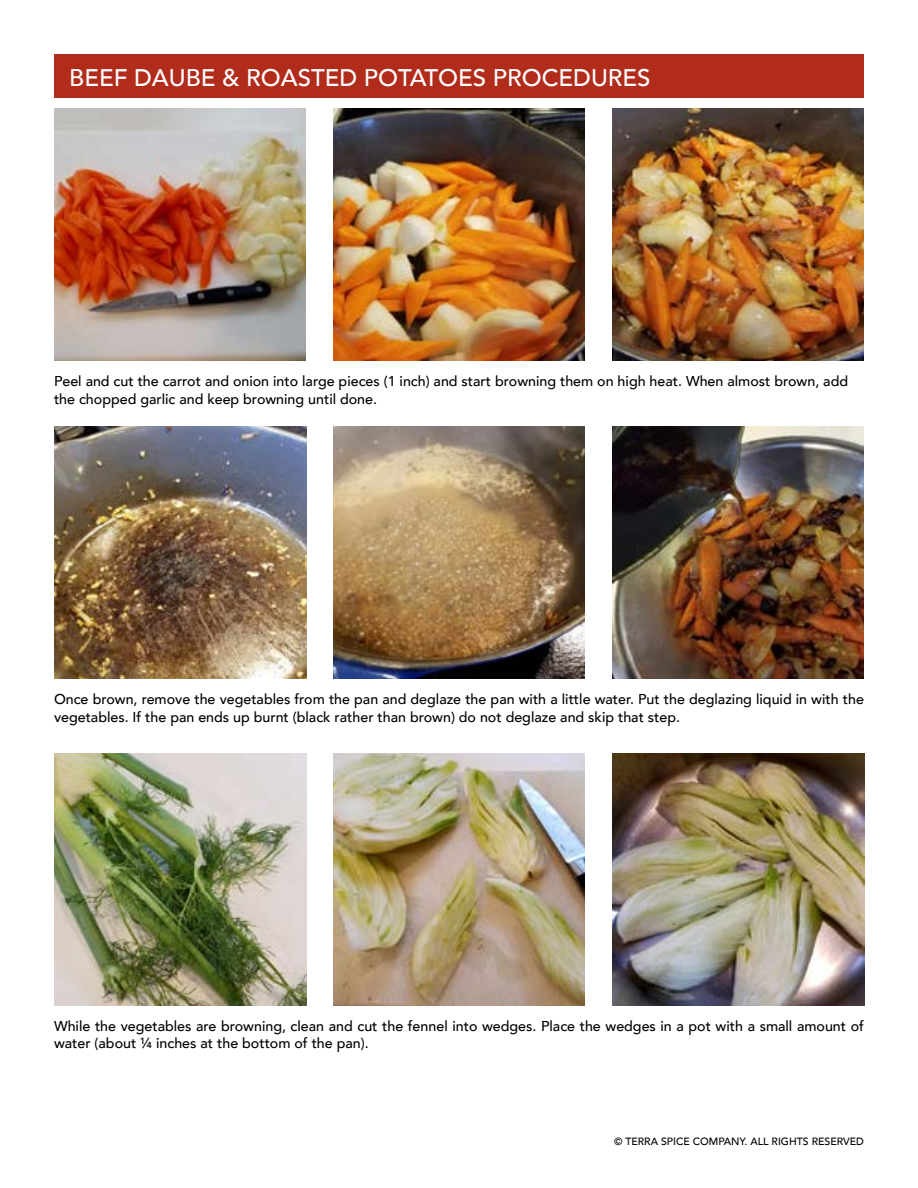
<style>
.page{position:relative;width:918px;height:1188px;background:#fff}
.page>*{position:absolute;margin:0;border:0;box-sizing:border-box;transform-origin:0 0}
.t1{font:500 24px "Avenir";color:#fff}
.t2{font:500 14.25px/17.1px "Avenir";color:#000}
.t3{font:500 10.5px "Avenir";color:#000}
</style>
<div class="page">
<div style="left:54px;top:54px;width:810px;height:43px;background:#b22c1c"></div>
<img style="left:54px;top:109px;width:252px;height:252px">
<img style="left:333px;top:109px;width:252px;height:252px">
<img style="left:612px;top:109px;width:252px;height:252px">
<img style="left:54px;top:427px;width:252px;height:252px">
<img style="left:333px;top:427px;width:252px;height:252px">
<img style="left:612px;top:427px;width:252px;height:252px">
<img style="left:54px;top:753px;width:252px;height:252px">
<img style="left:333px;top:753px;width:252px;height:252px">
<img style="left:612px;top:753px;width:252px;height:252px">
<h1 class="t1" style="left:69px;top:57px;width:583px">BEEF DAUBE &amp; ROASTED POTATOES PROCEDURES</h1>
<p class="t2" style="left:54px;top:372px;width:796px">Peel and cut the carrot and onion into large pieces (1 inch) and start browning them on high heat. When almost brown, add the chopped garlic and keep browning until done.</p>
<p class="t2" style="left:54px;top:690px;width:812px">Once brown, remove the vegetables from the pan and deglaze the pan with a little water. Put the deglazing liquid in with the vegetables. If the pan ends up burnt (black rather than brown) do not deglaze and skip that step.</p>
<p class="t2" style="left:54px;top:1017px;width:812px">While the vegetables are browning, clean and cut the fennel into wedges. Place the wedges in a pot with a small amount of water (about ¼ inches at the bottom of the pan).</p>
<p class="t3" style="left:614px;top:1132px;width:251px">© TERRA SPICE COMPANY. ALL RIGHTS RESERVED</p>
</div>
